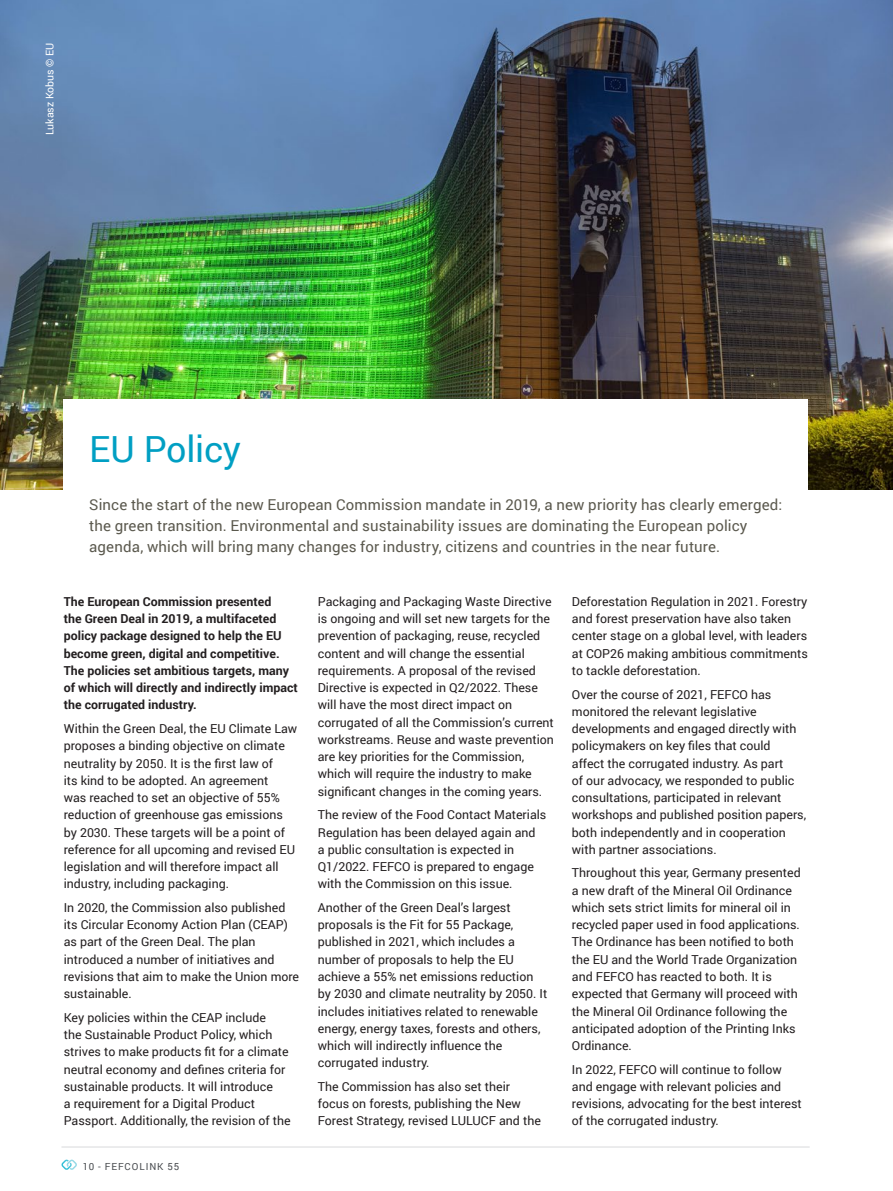
<style>
.page{position:relative;width:893px;height:1191px;background:#fff}
.page>*{position:absolute;margin:0;border:0;box-sizing:border-box;transform-origin:0 0}
.ORIG_Head{font:36px "Roboto";letter-spacing:-.005em;color:#009fc3}
.Introduction{font:15px/21px "Roboto";letter-spacing:.01em;color:#5b594e}
.Body_Roboto{font:12.3px/17.2px "Roboto";color:#231f20}
.Body_Roboto-2{font:700 12.3px/17.2px "Roboto";color:#231f20}
.t1{font:10.5px "Roboto";color:#fff}
.t2{font:9.75px "Roboto";letter-spacing:.095em;color:#4a4d51}
</style>
<div class="page">
<svg style="left:61px;top:1159px;width:16px;height:10px"></svg>
<hr style="left:61px;top:1146px;width:749px;height:1px;background:#d8d9db">
<img style="left:0;top:0;width:893px;height:489px">
<div style="left:64px;top:399px;width:744px;height:180px;background:#fff"></div>
<p class="t1" style="left:42px;top:135px;width:94px;rotate:-90deg">Lukasz Kobus © EU</p>
<p class="ORIG_Head" style="left:89px;top:424px;width:153px">EU Policy</p>
<p class="Introduction" style="left:89px;top:494px;width:694px">Since the start of the new European Commission mandate in 2019, a new priority has clearly emerged: the green transition. Environmental and sustainability issues are dominating the European policy agenda, which will bring many changes for industry, citizens and countries in the near future.</p>
<p class="Body_Roboto-2" style="left:64px;top:592px;width:235px">The European Commission presented<br>the Green Deal in 2019, a multifaceted policy package designed to help the EU become green, digital and competitive.<br>The policies set ambitious targets, many of which will directly and indirectly impact the corrugated industry.</p>
<p class="Body_Roboto" style="left:64px;top:719px;width:235px">Within the Green Deal, the EU Climate Law proposes a binding objective on climate neutrality by 2050. It is the first law of<br>its kind to be adopted. An agreement<br>was reached to set an objective of 55% reduction of greenhouse gas emissions by 2030. These targets will be a point of reference for all upcoming and revised EU legislation and will therefore impact all industry, including packaging.</p>
<p class="Body_Roboto" style="left:64px;top:898px;width:237px">In 2020, the Commission also published its Circular Economy Action Plan (CEAP) as part of the Green Deal. The plan introduced a number of initiatives and revisions that aim to make the Union more sustainable.</p>
<p class="Body_Roboto" style="left:64px;top:1008px;width:228px">Key policies within the CEAP include<br>the Sustainable Product Policy, which strives to make products fit for a climate neutral economy and defines criteria for sustainable products. It will introduce<br>a requirement for a Digital Product Passport. Additionally, the revision of the</p>
<p class="t2" style="left:83px;top:1159px;width:98px">10 - FEFCOLINK 55</p>
<p class="Body_Roboto" style="left:318px;top:592px;width:238px">Packaging and Packaging Waste Directive is ongoing and will set new targets for the prevention of packaging, reuse, recycled content and will change the essential requirements. A proposal of the revised Directive is expected in Q2/2022. These will have the most direct impact on corrugated of all the Commission’s current workstreams. Reuse and waste prevention are key priorities for the Commission, which will require the industry to make significant changes in the coming years.</p>
<p class="Body_Roboto" style="left:318px;top:806px;width:230px">The review of the Food Contact Materials Regulation has been delayed again and<br>a public consultation is expected in Q1/2022. FEFCO is prepared to engage with the Commission on this issue.</p>
<p class="Body_Roboto" style="left:318px;top:898px;width:231px">Another of the Green Deal’s largest proposals is the Fit for 55 Package, published in 2021, which includes a number of proposals to help the EU achieve a 55% net emissions reduction by 2030 and climate neutrality by 2050. It includes initiatives related to renewable energy, energy taxes, forests and others, which will indirectly influence the corrugated industry.</p>
<p class="Body_Roboto" style="left:318px;top:1077px;width:225px">The Commission has also set their focus on forests, publishing the New<br>Forest Strategy, revised LULUCF and the</p>
<p class="Body_Roboto" style="left:572px;top:592px;width:238px">Deforestation Regulation in 2021. Forestry and forest preservation have also taken center stage on a global level, with leaders at COP26 making ambitious commitments to tackle deforestation.</p>
<p class="Body_Roboto" style="left:572px;top:685px;width:236px">Over the course of 2021, FEFCO has monitored the relevant legislative developments and engaged directly with policymakers on key files that could affect the corrugated industry. As part<br>of our advocacy, we responded to public consultations, participated in relevant workshops and published position papers, both independently and in cooperation with partner associations.</p>
<p class="Body_Roboto" style="left:572px;top:864px;width:230px">Throughout this year, Germany presented a new draft of the Mineral Oil Ordinance which sets strict limits for mineral oil in recycled paper used in food applications.<br>The Ordinance has been notified to both the EU and the World Trade Organization and FEFCO has reacted to both. It is expected that Germany will proceed with the Mineral Oil Ordinance following the anticipated adoption of the Printing Inks Ordinance.</p>
<p class="Body_Roboto" style="left:572px;top:1060px;width:231px">In 2022, FEFCO will continue to follow and engage with relevant policies and revisions, advocating for the best interest of the corrugated industry.</p>
</div>
